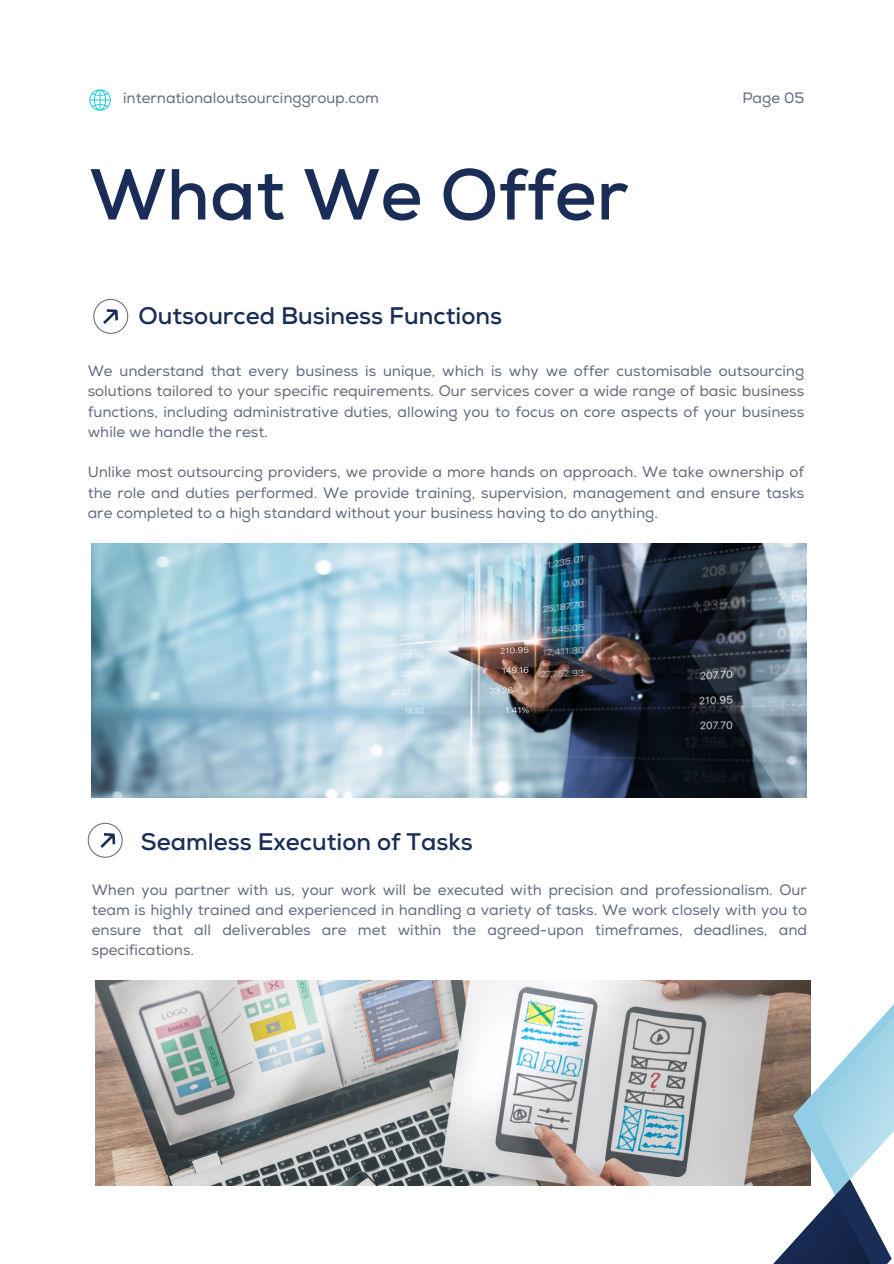
<style>
.page{position:relative;width:894px;height:1264px;background:#fff}
.page>*{position:absolute;margin:0;border:0;box-sizing:border-box;transform-origin:0 0}
.t1{font:700 72px "Nexa";color:#1a2d57}
.t2{font:700 24px "Nexa";color:#1a2d57}
.t3{font:15px/20.2px "Nexa";color:#61697b;text-align:justify}
</style>
<div class="page">
<svg style="left:93px;top:299px;width:35px;height:35px"></svg>
<svg style="left:88px;top:822px;width:35px;height:35px"></svg>
<img style="left:92px;top:543px;width:714px;height:254px">
<img style="left:96px;top:980px;width:399px;height:205px">
<svg style="left:495px;top:980px;width:398px;height:283px"></svg>
<svg style="left:89px;top:89px;width:22px;height:22px"></svg>
<p class="t3" style="left:123px;top:89px;width:257px">internationaloutsourcinggroup.com</p>
<p class="t3" style="left:742px;top:89px;width:63px">Page 05</p>
<p class="t1" style="left:89px;top:152px;width:540px">What We Offer</p>
<p class="t2" style="left:138px;top:301px;width:365px">Outsourced Business Functions</p>
<h1 class="t3" style="left:88px;top:361px;width:717px">We understand that every business is unique, which is why we offer customisable outsourcing solutions tailored to your specific requirements. Our services cover a wide range of basic business functions, including administrative duties, allowing you to focus on core aspects of your business while we handle the rest.</h1>
<p class="t3" style="left:88px;top:462px;width:717px">Unlike most outsourcing providers, we provide a more hands on approach. We take ownership of the role and duties performed. We provide training, supervision, management and ensure tasks are completed to a high standard without your business having to do anything.</p>
<p class="t2" style="left:141px;top:827px;width:333px">Seamless Execution of Tasks</p>
<h2 class="t3" style="left:92px;top:879px;width:716px">When you partner with us, your work will be executed with precision and professionalism. Our team is highly trained and experienced in handling a variety of tasks. We work closely with you to ensure that all deliverables are met within the agreed-upon timeframes, deadlines, and specifications.</h2>
</div>
